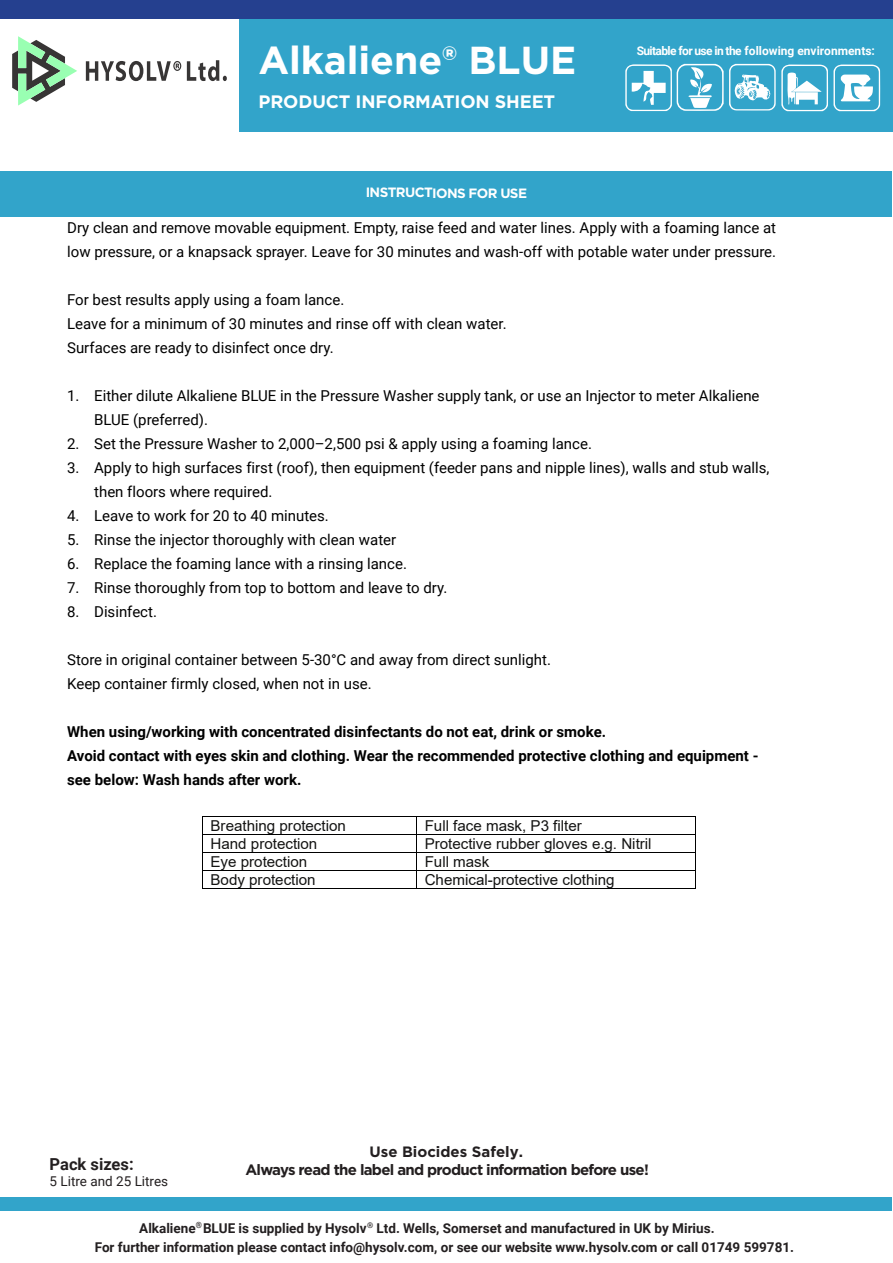
<style>
.page{position:relative;width:893px;height:1263px;background:#fff}
.page>*{position:absolute;margin:0;border:0;box-sizing:border-box;transform-origin:0 0}
.t1{font:700 39px "Gotham";color:#fff}
.t2{font:700 18px "Gotham";letter-spacing:-.01em;color:#fff}
.t3{font:700 16.5px "Roboto";color:#231f20}
.t4{font:15px/24px "Roboto";color:#000}
.t5{font:700 15px/24px "Roboto";color:#000}
.t6{font:15px "Arial";color:#141413}
.t7{font:700 15px "Gotham";letter-spacing:-.05em;color:#231f20}
.t8{font:700 15px "Gotham";color:#231f20}
.t9{font:700 13.5px "Roboto";color:#231f20}
.t10{font:700 13.5px "Gotham";letter-spacing:-.045em;color:#fff}
.t11{font:13.5px "Roboto";color:#231f20}
.t12{font:700 12px "Roboto";color:#fff}
.t13{font:700 8.55px "Roboto";color:#231f20;scale:.92 1}
</style>
<div class="page">
<div style="left:239px;top:0;width:654px;height:131px;background:#32a4ca"></div>
<div style="left:0;top:0;width:893px;height:19px;background:#25408f"></div>
<svg style="left:625px;top:64px;width:255px;height:47px"></svg>
<svg style="left:12px;top:36px;width:65px;height:70px"></svg>
<svg style="left:86px;top:61px;width:95px;height:20px"></svg>
<svg style="left:187px;top:60px;width:40px;height:21px"></svg>
<div style="left:1px;top:171px;width:891px;height:45px;background:#32a4ca"></div>
<hr style="left:203px;top:816px;width:213px;height:1px;background:#000">
<hr style="left:417px;top:816px;width:278px;height:1px;background:#000">
<hr style="left:203px;top:834px;width:213px;height:1px;background:#000">
<hr style="left:417px;top:834px;width:278px;height:1px;background:#000">
<hr style="left:203px;top:852px;width:213px;height:1px;background:#000">
<hr style="left:417px;top:852px;width:278px;height:1px;background:#000">
<hr style="left:203px;top:870px;width:213px;height:1px;background:#000">
<hr style="left:417px;top:870px;width:278px;height:1px;background:#000">
<svg style="left:202px;top:816px;width:1px;height:73px"></svg>
<hr style="left:203px;top:888px;width:213px;height:1px;background:#000">
<svg style="left:416px;top:816px;width:1px;height:73px"></svg>
<hr style="left:417px;top:888px;width:278px;height:1px;background:#000">
<svg style="left:695px;top:816px;width:1px;height:73px"></svg>
<div style="left:1px;top:1198px;width:891px;height:13px;background:#32a4ca"></div>
<h1 class="t1" style="left:258px;top:35px;width:320px">Alkaliene® BLUE</h1>
<p class="t12" style="left:637px;top:42px;width:240px">Suitable for use in the following environments:</p>
<p class="t2" style="left:259px;top:89px;width:298px">PRODUCT INFORMATION SHEET</p>
<p class="t10" style="left:366px;top:184px;width:163px">INSTRUCTIONS FOR USE</p>
<p class="t4" style="left:67px;top:215px;width:710px">Dry clean and remove movable equipment. Empty, raise feed and water lines. Apply with a foaming lance at low pressure, or a knapsack sprayer. Leave for 30 minutes and wash-off with potable water under pressure.</p>
<p class="t4" style="left:67px;top:287px;width:441px">For best results apply using a foam lance.<br>Leave for a minimum of 30 minutes and rinse off with clean water.<br>Surfaces are ready to disinfect once dry.</p>
<p class="t4" style="left:94px;top:383px;width:667px;text-indent:-27px">1. Either dilute Alkaliene BLUE in the Pressure Washer supply tank, or use an Injector to meter Alkaliene<br>BLUE (preferred).</p>
<p class="t4" style="left:67px;top:431px;width:526px">2. Set the Pressure Washer to 2,000–2,500 psi &amp; apply using a foaming lance.</p>
<p class="t4" style="left:94px;top:455px;width:677px;text-indent:-27px">3. Apply to high surfaces first (roof), then equipment (feeder pans and nipple lines), walls and stub walls, then floors where required.</p>
<p class="t4" style="left:67px;top:503px;width:263px">4. Leave to work for 20 to 40 minutes.</p>
<p class="t4" style="left:67px;top:527px;width:331px">5. Rinse the injector thoroughly with clean water</p>
<p class="t4" style="left:67px;top:551px;width:341px">6. Replace the foaming lance with a rinsing lance.</p>
<p class="t4" style="left:67px;top:575px;width:382px">7. Rinse thoroughly from top to bottom and leave to dry.</p>
<p class="t4" style="left:67px;top:599px;width:91px">8. Disinfect.</p>
<p class="t4" style="left:67px;top:647px;width:485px">Store in original container between 5-30°C and away from direct sunlight.<br>Keep container firmly closed, when not in use.</p>
<p class="t5" style="left:67px;top:719px;width:693px">When using/working with concentrated disinfectants do not eat, drink or smoke.<br>Avoid contact with eyes skin and clothing. Wear the recommended protective clothing and equipment - see below: Wash hands after work.</p>
<p class="t6" style="left:211px;top:815px;width:137px">Breathing protection</p>
<p class="t6" style="left:425px;top:815px;width:159px">Full face mask, P3 filter</p>
<p class="t6" style="left:211px;top:833px;width:108px">Hand protection</p>
<p class="t6" style="left:425px;top:833px;width:228px">Protective rubber gloves e.g. Nitril</p>
<p class="t6" style="left:211px;top:851px;width:98px">Eye protection</p>
<p class="t6" style="left:425px;top:851px;width:66px">Full mask</p>
<p class="t6" style="left:211px;top:869px;width:107px">Body protection</p>
<p class="t6" style="left:425px;top:869px;width:191px">Chemical-protective clothing</p>
<p class="t3" style="left:50px;top:1152px;width:86px">Pack sizes:</p>
<p class="t11" style="left:50px;top:1172px;width:120px">5 Litre and 25 Litres</p>
<p class="t8" style="left:369px;top:1142px;width:155px">Use Biocides Safely.</p>
<p class="t7" style="left:245px;top:1160px;width:405px">Always read the label and product information before use!</p>
<p class="t13" style="left:196px;top:1219px;width:8px">®</p>
<p class="t9" style="left:95px;top:1237px;width:701px">For further information please contact info@hysolv.com, or see our website www.hysolv.com or call 01749 599781.</p>
<p class="t9" style="left:139px;top:1219px;width:577px">Alkaliene BLUE is supplied by Hysolv<sup>®</sup> Ltd. Wells, Somerset and manufactured in UK by Mirius.</p>
</div>
